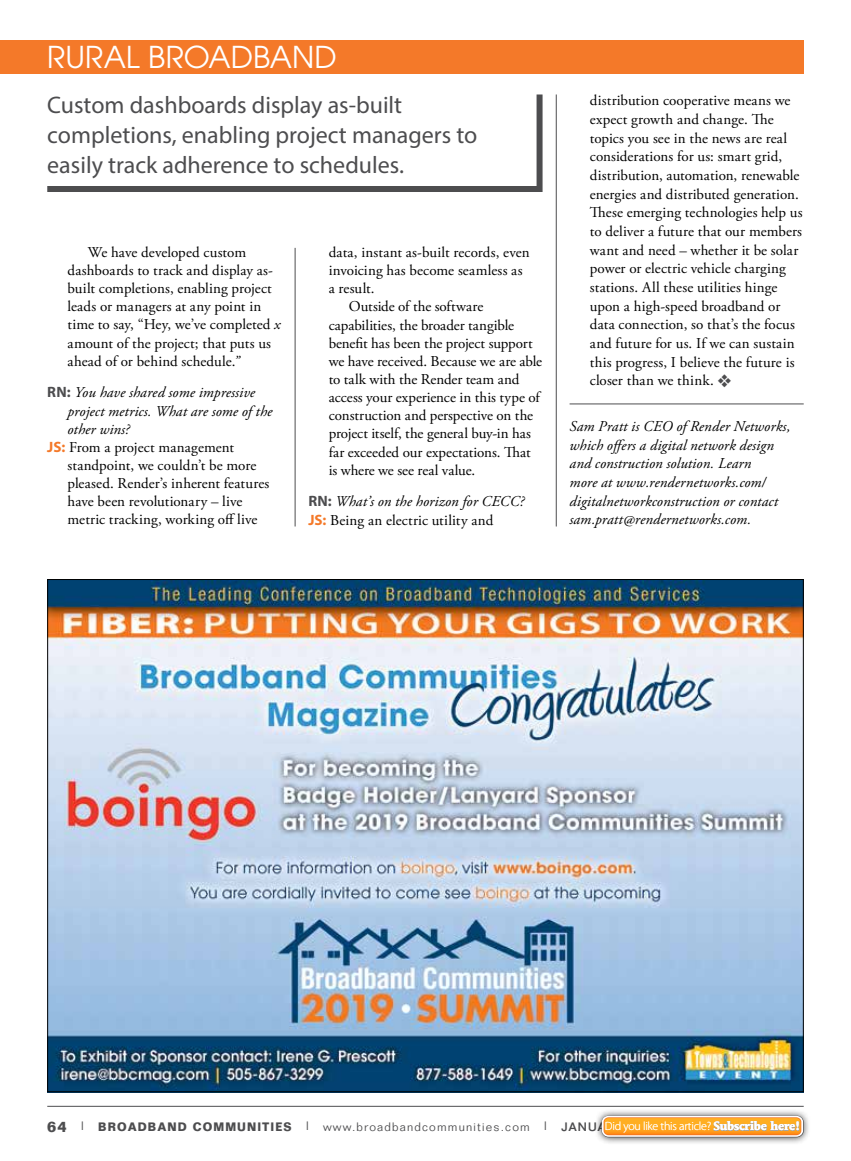
<style>
.page{position:relative;width:851px;height:1161px;background:#fff}
.page>*{position:absolute;margin:0;border:0;box-sizing:border-box;transform-origin:0 0}
.t1{font:30px "Avant Garde";color:#fff}
.t2{font:24px/30px "Myriad Pro";color:#4d4d4f}
.t3{font:15px/18.6px "Adobe Garamond Pro";letter-spacing:.005em;color:#000}
.t4{font:italic 15px/18.6px "Adobe Garamond Pro";letter-spacing:.01em;color:#000}
.t5{font:300 12px "Folio";letter-spacing:.1em;color:#4d4d4f}
.t6{font:300 12px "Myriad Pro";letter-spacing:-.02em;color:#fff}
.s1{font-style:italic}
.s2{font-family:"Myriad Pro";font-weight:700;font-style:normal;color:#4d4d4f}
.s3{font-family:"Myriad Pro";font-weight:700;color:#f47929}
.s4{font-family:"Myriad Pro";font-weight:700;font-style:normal;color:#f47929}
.s5{font-style:normal}
.s6{color:#4d4d4f}
.s7{font-family:"AT Mendoza Roman";font-weight:700}
.s8{font-weight:700;font-size:15px}
.s9{font-weight:500}
.s10{font-weight:700}
</style>
<div class="page">
<div style="left:0;top:40px;width:803px;height:34px;background:#f47929"></div>
<hr style="left:47px;top:1106px;width:756px;height:1px;background:#4d4d4f">
<hr style="left:556px;top:94px;width:1px;height:432px;background:#4d4d4f">
<hr style="left:295px;top:248px;width:1px;height:278px;background:#4d4d4f">
<img style="left:49px;top:581px;width:752px;height:509px">
<hr style="left:569px;top:404px;width:234px;height:1px;background:#4d4d4f">
<svg style="left:47px;top:94px;width:496px;height:98px"></svg>
<div style="left:594px;top:1108px;width:217px;height:37px;background:#000;opacity:.75"></div>
<svg style="left:602px;top:1116px;width:201px;height:21px"></svg>
<svg style="left:603px;top:1117px;width:198px;height:18px;background:#f2a335"></svg>
<h1 class="t1" style="left:47px;top:39px;width:291px">RURAL BROADBAND</h1>
<h2 class="t2" style="left:47px;top:89px;width:431px">Custom dashboards display as-built completions, enabling project managers to easily track adherence to schedules.</h2>
<p class="t3" style="left:68px;top:244px;width:214px;line-height:18.1px;text-indent:20px">We have developed custom dashboards to track and display as&shy;built completions, enabling project leads or managers at any point in time to say, “Hey, we’ve completed <span class="s1">x </span>amount of the project; that puts us ahead of or behind schedule.<span class="s1">”</span></p>
<p class="t4" style="left:47px;top:384px;width:209px"><span class="s2">RN:</span> You have shared some impressive</p>
<p class="t4" style="left:67px;top:402px;width:206px">project metrics. What are some of the</p>
<p class="t4" style="left:67px;top:420px;width:64px">other wins?</p>
<p class="t3" style="left:47px;top:438px;width:188px"><span class="s3">JS:</span> From a project management</p>
<p class="t3" style="left:67px;top:457px;width:190px">standpoint, we couldn’t be more</p>
<p class="t3" style="left:67px;top:475px;width:203px">pleased. Render’s inherent features</p>
<p class="t3" style="left:67px;top:493px;width:176px">have been revolutionary – live</p>
<p class="t3" style="left:67px;top:511px;width:191px">metric tracking, working off live</p>
<p class="t3" style="left:328px;top:243px;width:202px">data, instant as-built records, even</p>
<p class="t3" style="left:328px;top:262px;width:195px">invoicing has become seamless as</p>
<p class="t3" style="left:328px;top:280px;width:47px">a result.</p>
<p class="t3" style="left:349px;top:298px;width:136px">Outside of the software</p>
<p class="t3" style="left:328px;top:316px;width:187px">capabilities, the broader tangible</p>
<p class="t3" style="left:328px;top:334px;width:205px">benefit has been the project support</p>
<p class="t3" style="left:328px;top:352px;width:215px">we have received. Because we are able</p>
<p class="t3" style="left:328px;top:370px;width:192px">to talk with the Render team and</p>
<p class="t3" style="left:328px;top:389px;width:212px">access your experience in this type of</p>
<p class="t3" style="left:328px;top:407px;width:206px">construction and perspective on the</p>
<p class="t3" style="left:328px;top:425px;width:204px">project itself, the general buy-in has</p>
<p class="t3" style="left:328px;top:443px;width:203px">far exceeded our expectations. That</p>
<p class="t3" style="left:328px;top:461px;width:148px">is where we see real value.</p>
<p class="t4" style="left:308px;top:493px;width:217px;line-height:18.1px"><span class="s2">RN:</span> What’s on the horizon for CECC?<br><span class="s4">JS:</span> <span class="s5">Being an electric utility and</span></p>
<p class="t3" style="left:590px;top:92px;width:214px">distribution cooperative means we expect growth and change. The topics you see in the news are real considerations for us: smart grid, distribution, automation, renewable energies and distributed generation.<br>These emerging technologies help us to deliver a future that our members want and need – whether it be solar power or electric vehicle charging stations. All these utilities hinge upon a high-speed broadband or data connection, so that’s the focus and future for us. If we can sustain this progress, I believe the future is closer than we think. <span class="s6">❖</span></p>
<p class="t4" style="left:569px;top:417px;width:222px">Sam Pratt is CEO of Render Networks, which offers a digital network design and construction solution. Learn<br>more at www.rendernetworks.com/ digitalnetworkconstruction or contact sam.pratt@rendernetworks.com.</p>
<p class="t6" style="left:605px;top:1119px;width:197px">Did you like this article? <span class="s7">Subscribe here!</span></p>
<p class="t5" style="left:47px;top:1120px;width:689px"><span class="s8">64</span> <span class="s9">|</span> <span class="s10">BROADBAND COMMUNITIES</span> <span class="s9">|</span> www.broadbandcommunities.com <span class="s9">| JANUARY/FEBRUARY 2019</span></p>
</div>
